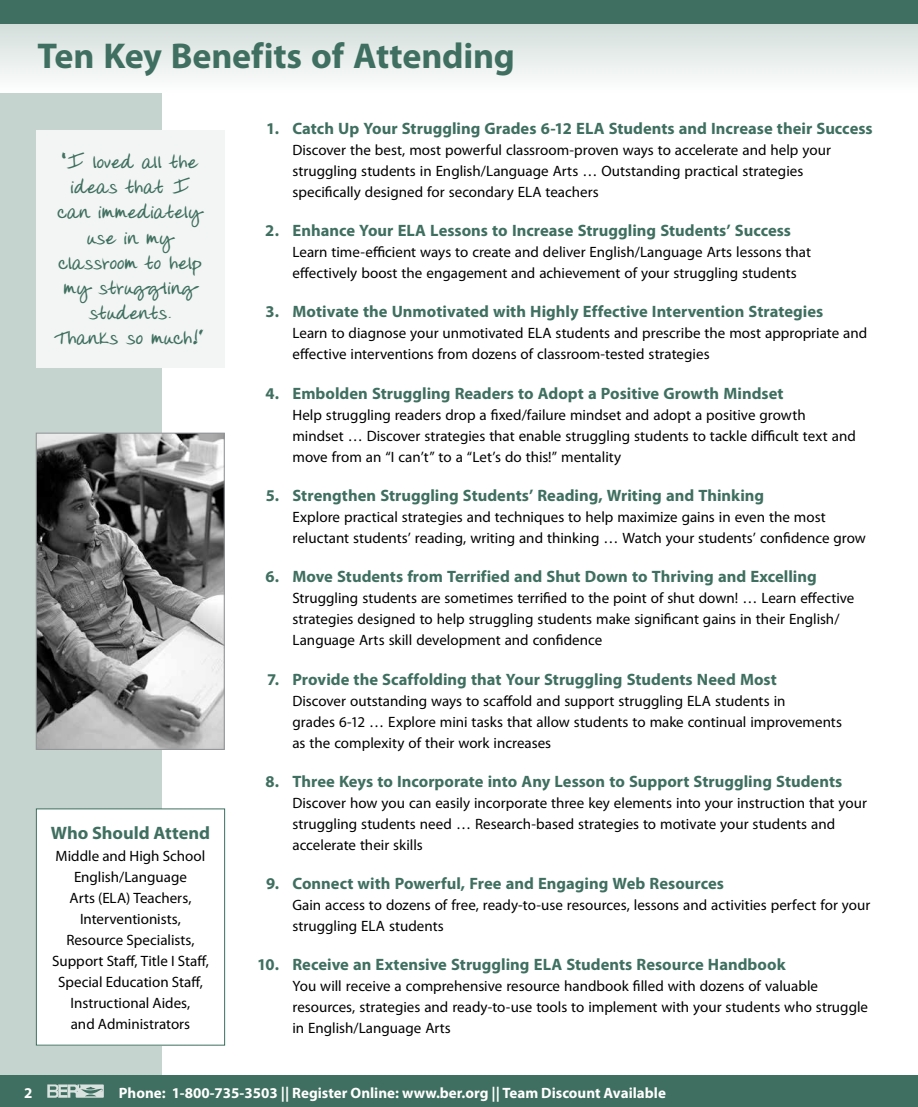
<style>
.page{position:relative;width:918px;height:1107px;background:#fff}
.page>*{position:absolute;margin:0;border:0;box-sizing:border-box;transform-origin:0 0}
.t1{font:700 36px "Myriad Pro";letter-spacing:-.005em;color:#3f6f60}
.t2{font:700 21px/25.2px "Donnys Hand";letter-spacing:.005em;color:#3f6f60;text-align:center}
.t3{font:700 18px "Myriad Pro";letter-spacing:-.005em;color:#3f6f60}
.t4{font:700 16.5px "Myriad Pro";color:#3f6f60}
.t5{font:15px/21px "Myriad Pro";color:#000}
.t6{font:700 15px "Myriad Pro";color:#fff}
</style>
<div class="page">
<div style="left:0;top:0;width:162px;height:1107px;background:#c5d4cf"></div>
<div style="left:0;top:1076px;width:918px;height:31px;background:#3f6f60"></div>
<svg style="left:47px;top:1084px;width:57px;height:14px"></svg>
<svg style="left:0;top:24px;width:918px;height:68px"></svg>
<div style="left:0;top:0;width:918px;height:24px;background:#3f6f60"></div>
<div style="left:36px;top:809px;width:189px;height:236px;background:#fff"></div>
<div style="left:36px;top:809px;width:189px;height:237px;border:1px solid #3f6f60"></div>
<div style="left:36px;top:130px;width:189px;height:238px;background:#f2f5f4"></div>
<img style="left:38px;top:435px;width:185px;height:313px">
<div style="left:36px;top:433px;width:189px;height:317px;border:1px solid #939598"></div>
<h1 class="t1" style="left:38px;top:32px;width:479px">Ten Key Benefits of Attending</h1>
<h2 class="t2" style="left:56px;top:150px;width:150px">“I loved all the ideas that I can immediately use in my classroom to help my struggling students.<br>Thanks so much!”</h2>
<p class="t3" style="left:51px;top:821px;width:161px">Who Should Attend</p>
<p class="t5" style="left:52px;top:845px;width:158px;text-align:center">Middle and High School<br>English/Language<br>Arts (ELA) Teachers,<br>Interventionists,<br>Resource Specialists,<br>Support Staff, Title I Staff,<br>Special Education Staff,<br>Instructional Aides,<br>and Administrators</p>
<p class="t4" style="left:266px;top:117px;width:608px">1. Catch Up Your Struggling Grades 6-12 ELA Students and Increase their Success</p>
<p class="t5" style="left:292px;top:139px;width:540px">Discover the best, most powerful classroom-proven ways to accelerate and help your struggling students in English/Language Arts … Outstanding practical strategies specifically designed for secondary ELA teachers</p>
<p class="t4" style="left:265px;top:220px;width:527px">2. Enhance Your ELA Lessons to Increase Struggling Students’ Success</p>
<p class="t5" style="left:292px;top:241px;width:520px">Learn time-efficient ways to create and deliver English/Language Arts lessons that effectively boost the engagement and achievement of your struggling students</p>
<p class="t4" style="left:266px;top:301px;width:559px">3. Motivate the Unmotivated with Highly Effective Intervention Strategies</p>
<p class="t5" style="left:292px;top:323px;width:576px">Learn to diagnose your unmotivated ELA students and prescribe the most appropriate and effective interventions from dozens of classroom-tested strategies</p>
<p class="t4" style="left:265px;top:382px;width:520px">4. Embolden Struggling Readers to Adopt a Positive Growth Mindset</p>
<p class="t5" style="left:292px;top:404px;width:565px">Help struggling readers drop a fixed/failure mindset and adopt a positive growth mindset … Discover strategies that enable struggling students to tackle difficult text and move from an “I can’t” to a “Let’s do this!” mentality</p>
<p class="t4" style="left:266px;top:485px;width:500px">5. Strengthen Struggling Students’ Reading, Writing and Thinking</p>
<p class="t5" style="left:292px;top:506px;width:575px">Explore practical strategies and techniques to help maximize gains in even the most reluctant students’ reading, writing and thinking … Watch your students’ confidence grow</p>
<p class="t4" style="left:265px;top:566px;width:553px">6. Move Students from Terrified and Shut Down to Thriving and Excelling</p>
<p class="t5" style="left:292px;top:588px;width:564px">Struggling students are sometimes terrified to the point of shut down! … Learn effective strategies designed to help struggling students make significant gains in their English/<br>Language Arts skill development and confidence</p>
<p class="t4" style="left:267px;top:668px;width:511px">7. Provide the Scaffolding that Your Struggling Students Need Most</p>
<p class="t5" style="left:292px;top:690px;width:551px">Discover outstanding ways to scaffold and support struggling ELA students in<br>grades 6-12 … Explore mini tasks that allow students to make continual improvements as the complexity of their work increases</p>
<p class="t4" style="left:265px;top:771px;width:578px">8. Three Keys to Incorporate into Any Lesson to Support Struggling Students</p>
<p class="t5" style="left:292px;top:792px;width:576px">Discover how you can easily incorporate three key elements into your instruction that your struggling students need … Research-based strategies to motivate your students and accelerate their skills</p>
<p class="t4" style="left:266px;top:873px;width:460px">9. Connect with Powerful, Free and Engaging Web Resources</p>
<p class="t5" style="left:292px;top:894px;width:579px">Gain access to dozens of free, ready-to-use resources, lessons and activities perfect for your struggling ELA students</p>
<p class="t4" style="left:257px;top:954px;width:530px">10. Receive an Extensive Struggling ELA Students Resource Handbook</p>
<p class="t5" style="left:292px;top:976px;width:577px">You will receive a comprehensive resource handbook filled with dozens of valuable resources, strategies and ready-to-use tools to implement with your students who struggle in English/Language Arts</p>
<p class="t6" style="left:24px;top:1083px;width:10px">2</p>
<p class="t6" style="left:119px;top:1083px;width:549px">Phone: 1-800-735-3503 || Register Online: www.ber.org || Team Discount Available</p>
</div>
